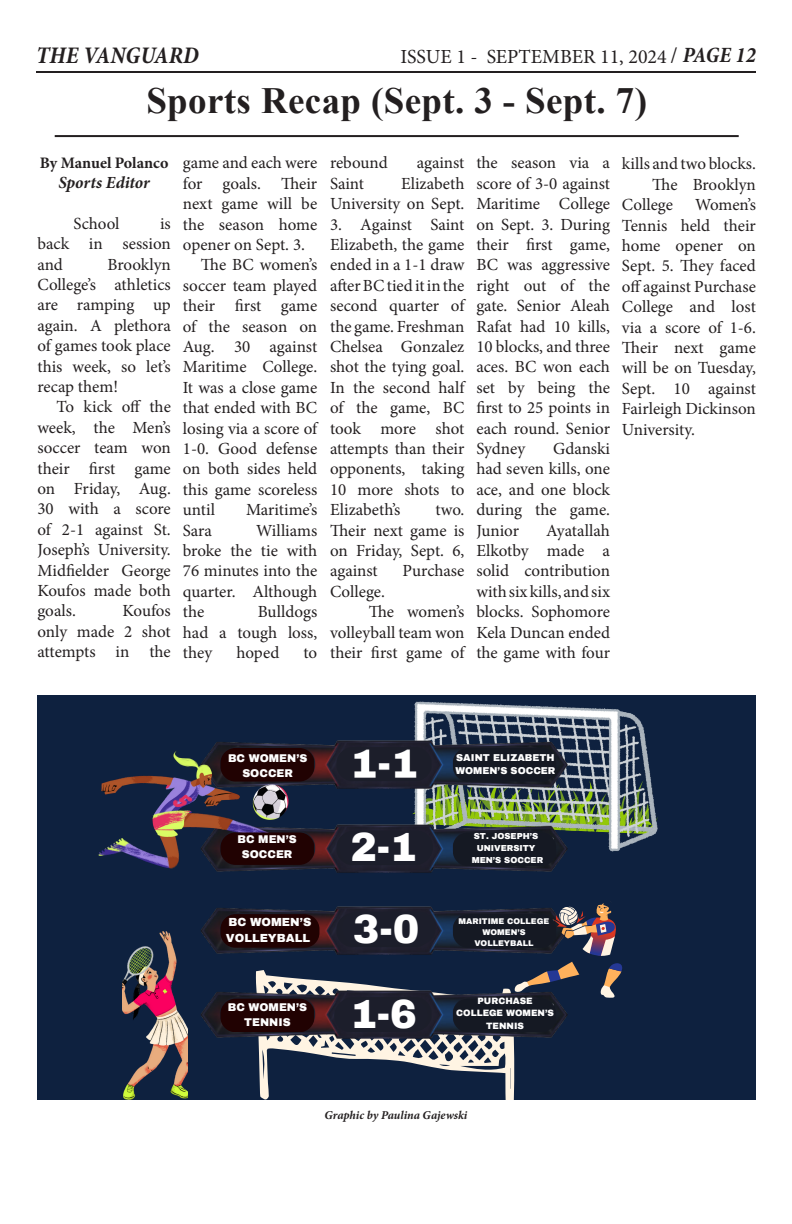
<style>
.page{position:relative;width:792px;height:1224px;background:#fff}
.page>*{position:absolute;margin:0;border:0;box-sizing:border-box;transform-origin:0 0}
.t1{font:900 39.9px "Archivo";color:#fff}
.t2{font:700 37px "Times New Roman";letter-spacing:.01em;color:#231f20}
.t3{font:italic 700 condensed 24px "Minion Pro";color:#231f20}
.t4{font:22px "Minion Pro";color:#231f20}
.t5{font:20px "Minion Pro";color:#231f20}
.t6{font:17px/20.4px "Minion Pro";color:#231f20;text-align:justify}
.t7{font:italic 700 17px "Minion Pro";letter-spacing:-.005em;color:#231f20}
.t8{font:700 16px "Minion Pro";letter-spacing:-.005em;color:#231f20}
.t9{font:italic 700 12px "Minion Pro";letter-spacing:-.005em;color:#231f20}
.t10{font:900 11.5px/15.7px "Archivo";color:#fefefe}
.t11{font:900 11px/15.3px "Archivo";color:#fefefe;text-align:center}
.t12{font:900 9.7px/13.3px "Archivo";color:#fefefe}
.t13{font:900 9px/12.4px "Archivo";color:#fefefe;text-align:center}
.t14{font:900 8.5px/11.6px "Archivo";color:#fefefe;text-align:center}
.t15{font:900 8.1px/11.1px "Archivo";color:#fefefe;text-align:center}
.s1{font-weight:700;font-style:italic;font-stretch:condensed}
</style>
<div class="page">
<hr style="left:36px;top:71px;width:720px;height:2px;background:#231f20">
<hr style="left:55px;top:135px;width:684px;height:2px;background:#231f20">
<div style="left:37px;top:695px;width:719px;height:404px;background:#0e213f"></div>
<img style="left:578px;top:707px;width:69px;height:41px">
<img style="left:210px;top:702px;width:368px;height:85px">
<img style="left:294px;top:787px;width:261px;height:82px">
<img style="left:201px;top:869px;width:352px;height:84px">
<img style="left:201px;top:953px;width:19px;height:85px">
<svg style="left:220px;top:748px;width:94px;height:34px"></svg>
<img style="left:98px;top:751px;width:196px;height:118px">
<svg style="left:220px;top:832px;width:94px;height:33px;background:#210405"></svg>
<svg style="left:339px;top:748px;width:319px;height:118px"></svg>
<svg style="left:220px;top:897px;width:403px;height:202px"></svg>
<img style="left:122px;top:931px;width:66px;height:168px">
<h3 class="t3" style="left:36px;top:38px;width:164px">THE VANGUARD</h3>
<p class="t4" style="left:439px;top:40px;width:318px">ISSUE 11 - MAY 13, 2024 / <span class="s1">PAGE 12</span></p>
<p class="t2" style="left:146px;top:74px;width:502px">Sports Recap (Sept. 3 - Sept. 7)</p>
<p class="t5" style="left:400px;top:43px;width:268px">ISSUE 1 - SEPTEMBER 11, 2024</p>
<p class="t8" style="left:40px;top:151px;width:130px">By Manuel Polanco</p>
<p class="t7" style="left:59px;top:170px;width:93px">Sports Editor</p>
<p class="t6" style="left:73px;top:213px;width:48px">School</p>
<p class="t6" style="left:37px;top:213px;width:135px;text-indent:123px">is back in session and</p>
<p class="t6" style="left:37px;top:254px;width:135px;text-indent:70px">Brooklyn College’s athletics are ramping up again. A plethora of games took place this week, so let’s recap them!</p>
<p class="t6" style="left:37px;top:397px;width:135px;text-indent:19px">To kick off the week, the Men’s soccer team won their first game on Friday, Aug.<br>30 with a score of 2-1 against St.<br>Joseph’s University.<br>Midfielder George Koufos made both goals.</p>
<p class="t6" style="left:37px;top:601px;width:135px;text-indent:85px">Koufos only made 2 shot attempts in the</p>
<p class="t6" style="left:183px;top:153px;width:136px">game and each were for goals. Their next game will be the season home opener on Sept. 3.</p>
<p class="t6" style="left:183px;top:255px;width:137px;text-indent:18px">The BC women’s soccer team played their first game of the season on Aug. 30 against Maritime College.<br>It was a close game that ended with BC losing via a score of 1-0. Good defense on both sides held this game scoreless until</p>
<p class="t6" style="left:246px;top:500px;width:73px">Maritime’s</p>
<p class="t6" style="left:183px;top:520px;width:136px;text-indent:73px">Williams broke the tie with 76 minutes into the quarter. Although the</p>
<p class="t6" style="left:183px;top:520px;width:31px">Sara</p>
<p class="t6" style="left:183px;top:602px;width:136px;text-indent:75px">Bulldogs had a tough loss, they</p>
<p class="t6" style="left:236px;top:642px;width:44px">hoped</p>
<p class="t6" style="left:304px;top:642px;width:15px">to</p>
<p class="t6" style="left:330px;top:153px;width:59px">rebound</p>
<p class="t6" style="left:417px;top:153px;width:49px">against</p>
<p class="t6" style="left:330px;top:173px;width:36px">Saint</p>
<p class="t6" style="left:330px;top:173px;width:136px;text-align:right">Elizabeth<br>University on Sept.</p>
<p class="t6" style="left:330px;top:214px;width:137px">3. Against Saint Elizabeth, the game ended in a 1-1 draw after BC tied it in the second quarter of the game. Freshman Chelsea Gonzalez shot the tying goal.<br>In the second half of the game, BC took more shot attempts than their opponents, taking 10 more shots to Elizabeth’s</p>
<p class="t6" style="left:330px;top:500px;width:136px;text-indent:106px">two.<br>Their next game is on Friday, Sept. 6, against</p>
<p class="t6" style="left:403px;top:561px;width:63px">Purchase</p>
<p class="t6" style="left:330px;top:581px;width:56px">College.</p>
<p class="t6" style="left:330px;top:602px;width:137px;text-indent:39px">The women’s volleyball team won their first game of</p>
<p class="t6" style="left:476px;top:153px;width:135px">the season via a score of 3-0 against Maritime College on Sept. 3. During their first game, BC was aggressive right out of the gate. Senior Aleah Rafat had 10 kills, 10 blocks, and three aces. BC won each set by being the first to 25 points in each round. Senior Sydney</p>
<p class="t6" style="left:476px;top:438px;width:135px;text-indent:77px">Gdanski had seven kills, one ace, and one block during the game.<br>Junior</p>
<p class="t6" style="left:476px;top:520px;width:135px;text-indent:70px">Ayatallah Elkotby made a solid contribution with six kills, and six blocks. Sophomore Kela Duncan ended the game with four</p>
<p class="t6" style="left:622px;top:154px;width:136px">kills and two blocks.</p>
<p class="t6" style="left:622px;top:174px;width:135px;text-indent:30px">The Brooklyn<br>College</p>
<p class="t6" style="left:622px;top:195px;width:136px;text-indent:73px">Women’s Tennis held their home opener on Sept. 5. They faced off against Purchase College and lost via a score of 1-6.<br>Their next game will be on Tuesday, Sept. 10 against Fairleigh Dickinson University.</p>
<p class="t11" style="left:228px;top:750px;width:81px">BC WOMEN’S<br>SOCCER</p>
<p class="t12" style="left:455px;top:751px;width:102px">SAINT ELIZABETH<br>WOMEN’S SOCCER</p>
<p class="t1" style="left:350px;top:823px;width:68px">2-1</p>
<p class="t11" style="left:238px;top:831px;width:61px">BC MEN’S<br>SOCCER</p>
<p class="t14" style="left:474px;top:831px;width:66px">ST. JOSEPH’S<br>UNIVERSITY</p>
<p class="t14" style="left:472px;top:854px;width:73px">MEN’S SOCCER</p>
<p class="t1" style="left:353px;top:904px;width:68px">3-0</p>
<p class="t10" style="left:226px;top:914px;width:87px">BC WOMEN’S<br>VOLLEYBALL</p>
<p class="t15" style="left:459px;top:915px;width:92px">MARITIME COLLEGE<br>WOMEN’S<br>VOLLEYBALL</p>
<p class="t11" style="left:228px;top:1000px;width:81px">BC WOMEN’S<br>TENNIS</p>
<p class="t13" style="left:456px;top:995px;width:99px">PURCHASE<br>COLLEGE WOMEN’S<br>TENNIS</p>
<p class="t1" style="left:350px;top:990px;width:68px">1-6</p>
<p class="t9" style="left:325px;top:1106px;width:144px">Graphic by Paulina Gajewski</p>
</div>
